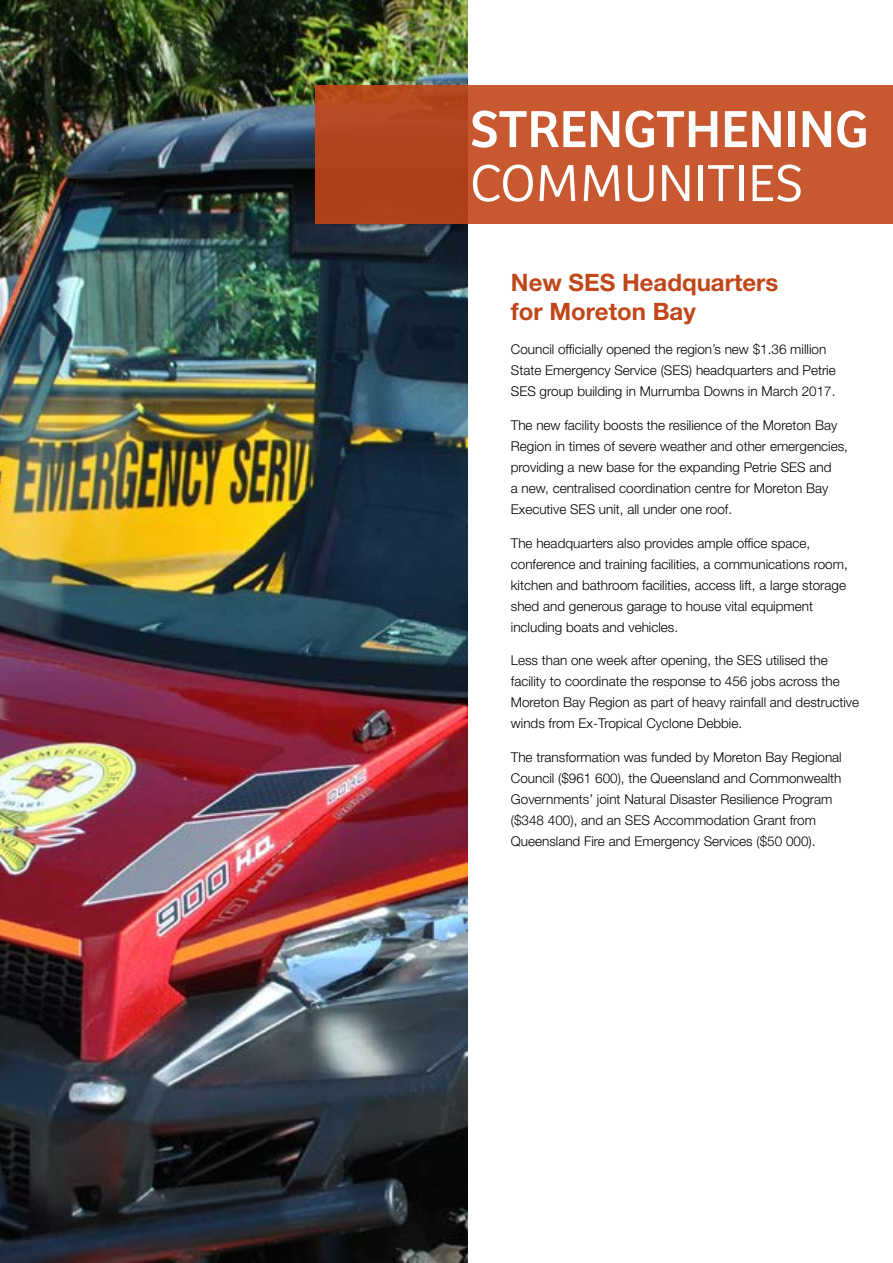
<style>
.page{position:relative;width:893px;height:1263px;background:#fff}
.page>*{position:absolute;margin:0;border:0;box-sizing:border-box;transform-origin:0 0}
.t1{font:54px "Bree";color:#fff}
.t2{font:300 54px "Bree";color:#fff}
.t3{font:700 24px/28.8px "Helvetica Neue LT Std";color:#c14619}
.t4{font:300 13.5px/21px "Helvetica Neue LT Std";color:#000}
</style>
<div class="page">
<img style="left:0;top:0;width:468px;height:1263px">
<div style="left:315px;top:86px;width:578px;height:138px;background:linear-gradient(to right,#b4471f,#ce5e36)"></div>
<h1 class="t1" style="left:470px;top:97px;width:61px">STRENGT</h1>
<h1 class="t1" style="left:685px;top:97px;width:66px">HENING</h1>
<h1 class="t2" style="left:470px;top:152px;width:335px">COMMUN ITIES</h1>
<h2 class="t3" style="left:511px;top:268px;width:269px">New SES Headquarters for Moreton Bay</h2>
<p class="t4" style="left:511px;top:338px;width:326px">Council officially opened the region’s new $1.36 million<br>State Emergency Service (SES) headquarters and Petrie<br>SES group building in Murrumba Downs in March 2017.</p>
<p class="t4" style="left:511px;top:414px;width:339px">The new facility boosts the resilience of the Moreton Bay Region in times of severe weather and other emergencies, providing a new base for the expanding Petrie SES and<br>a new, centralised coordination centre for Moreton Bay Executive SES unit, all under one roof.</p>
<p class="t4" style="left:511px;top:532px;width:338px">The headquarters also provides ample office space, conference and training facilities, a communications room, kitchen and bathroom facilities, access lift, a large storage shed and generous garage to house vital equipment including boats and vehicles.</p>
<p class="t4" style="left:511px;top:650px;width:350px">Less than one week after opening, the SES utilised the facility to coordinate the response to 456 jobs across the Moreton Bay Region as part of heavy rainfall and destructive winds from Ex-Tropical Cyclone Debbie.</p>
<p class="t4" style="left:511px;top:746px;width:332px">The transformation was funded by Moreton Bay Regional Council ($961 600), the Queensland and Commonwealth Governments’ joint Natural Disaster Resilience Program ($348 400), and an SES Accommodation Grant from Queensland Fire and Emergency Services ($50 000).</p>
</div>
